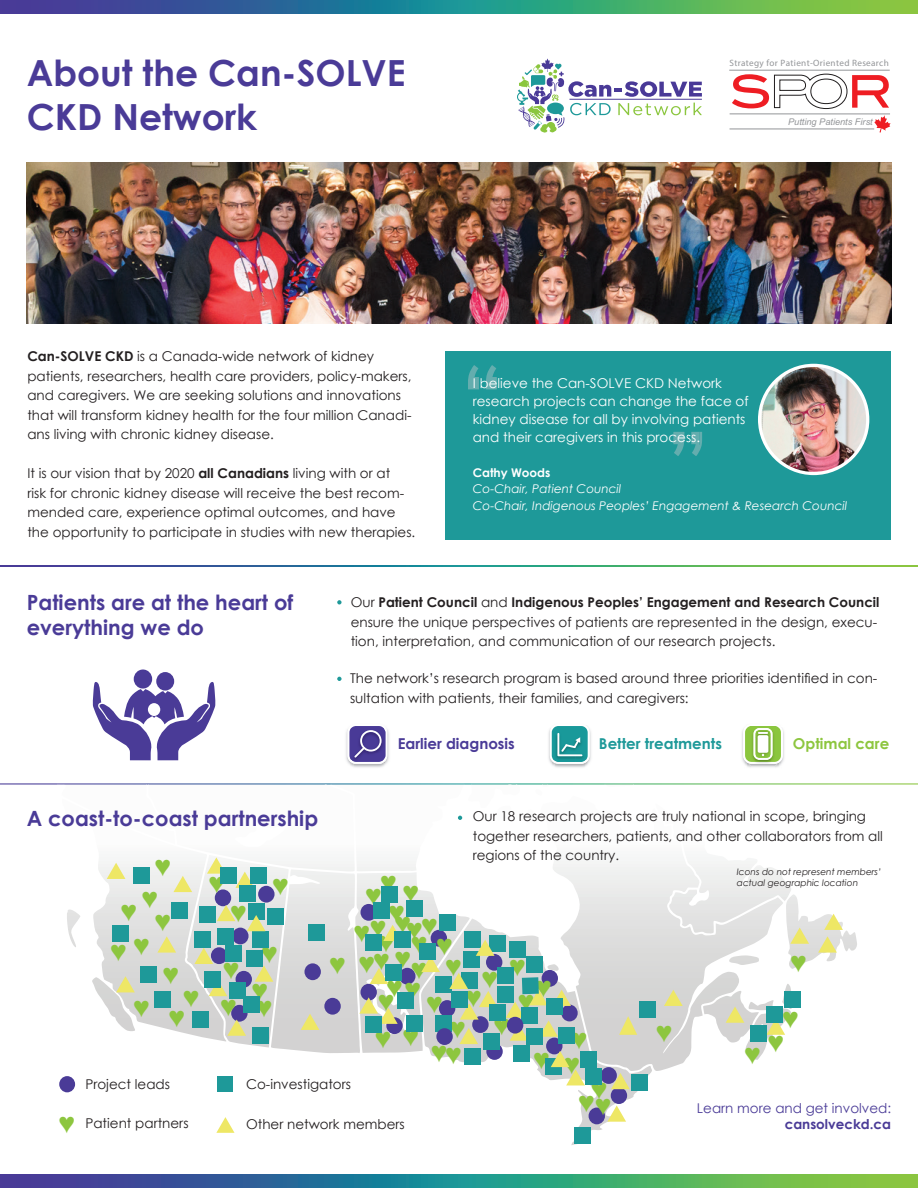
<style>
.page{position:relative;width:918px;height:1188px;background:#fff}
.page>*{position:absolute;margin:0;border:0;box-sizing:border-box;transform-origin:0 0}
.t1{font:700 90px "Century Gothic";color:#64adae}
.t2{font:700 36px/43.2px "Century Gothic";color:#4a3b97}
.t3{font:27px "Century Gothic";color:#8dc63f}
.t4{font:700 21px/25.2px "Century Gothic";color:#4a3b97}
.t5{font:700 15px "Century Gothic";color:#4a3b97}
.t6{font:700 15px "Century Gothic";color:#1e9999}
.t7{font:700 15px "Century Gothic";color:#8dc63f}
.t8{font:13.5px/19.5px "Century Gothic";color:#231f20}
.t9{font:13.5px/18px "Century Gothic";color:#fff}
.t10{font:13.5px "Century Gothic";color:#4a3b97}
.t11{font:700 13.5px "Century Gothic";color:#4a3b97}
.t12{font:italic 12px/16.5px "Century Gothic";color:#fff}
.t13{font:700 12px "Century Gothic";color:#fff}
.t14{font:300 9.15px "Helvetica";letter-spacing:.035em;color:#939598}
.t15{font:italic 9.15px "Arial";color:#939598}
.t16{font:italic 9px/10.8px "Century Gothic";color:#231f20}
.s1{font-weight:700}
</style>
<div class="page">
<svg style="left:0;top:1174px;width:918px;height:14px;background:#42897d"></svg>
<svg style="left:0;top:566px;width:918px;height:1px"></svg>
<svg style="left:0;top:0;width:918px;height:14px;background:#42897d"></svg>
<div style="left:446px;top:351px;width:445px;height:189px;background:#1e9999"></div>
<svg style="left:473px;top:378px;width:24px;height:11px"></svg>
<svg style="left:474px;top:378px;width:23px;height:10px"></svg>
<svg style="left:517px;top:58px;width:185px;height:75px"></svg>
<svg style="left:732px;top:74px;width:157px;height:35px"></svg>
<hr style="left:730px;top:114px;width:160px;height:1px;background:#939598">
<hr style="left:729px;top:70px;width:161px;height:1px;background:#939598">
<hr style="left:730px;top:129px;width:144px;height:1px;background:#939598">
<svg style="left:874px;top:115px;width:17px;height:18px"></svg>
<img style="left:27px;top:162px;width:864px;height:162px">
<img style="left:760px;top:365px;width:108px;height:109px;border-radius:54px">
<div style="left:758px;top:364px;width:111px;height:111px;border:3px solid #fff;border-radius:50%"></div>
<svg style="left:673px;top:432px;width:26px;height:13px"></svg>
<svg style="left:571px;top:1089px;width:67px;height:56px"></svg>
<div style="left:59px;top:1076px;width:16px;height:16px;background:#4a3b97;border-radius:50%"></div>
<div style="left:611px;top:1087px;width:16px;height:17px;background:#4a3b97;border-radius:50%"></div>
<div style="left:589px;top:1108px;width:16px;height:16px;background:#4a3b97;border-radius:50%"></div>
<svg style="left:216px;top:1117px;width:19px;height:16px"></svg>
<svg style="left:607px;top:1105px;width:19px;height:17px"></svg>
<div style="left:217px;top:1076px;width:16px;height:16px;background:#1e9999"></div>
<div style="left:575px;top:1127px;width:16px;height:16px;background:#1e9999"></div>
<div style="left:631px;top:1075px;width:17px;height:16px;background:#1e9999"></div>
<svg style="left:337px;top:600px;width:5px;height:4px"></svg>
<svg style="left:337px;top:677px;width:5px;height:4px"></svg>
<div style="left:134px;top:670px;width:18px;height:19px;background:#4a3b97;border-radius:50%"></div>
<div style="left:156px;top:672px;width:18px;height:19px;background:#4a3b97;border-radius:50%"></div>
<svg style="left:93px;top:682px;width:122px;height:78px"></svg>
<svg style="left:346px;top:726px;width:43px;height:42px"></svg>
<svg style="left:548px;top:726px;width:43px;height:42px"></svg>
<svg style="left:742px;top:726px;width:42px;height:42px"></svg>
<div style="left:758px;top:735px;width:10px;height:18px;background:#fff;border-radius:2px"></div>
<svg style="left:0;top:783px;width:918px;height:306px"></svg>
<h2 class="t2" style="left:27px;top:50px;width:380px">About the Can-SOLVE<br>CKD Network</h2>
<p class="t14" style="left:730px;top:57px;width:161px">Strategy for Patient-Oriented Research</p>
<p class="t15" style="left:788px;top:116px;width:86px">Putting Patients First</p>
<p class="t8" style="left:27px;top:346px;width:386px"><span class="s1">Can-SOLVE CKD</span> is a Canada-wide network of kidney patients, researchers, health care providers, policy-makers, and caregivers. We are seeking solutions and innovations that will transform kidney health for the four million Canadi&shy;ans living with chronic kidney disease.</p>
<p class="t8" style="left:27px;top:463px;width:390px">It is our vision that by 2020 <span class="s1">all Canadians</span> living with or at<br>risk for chronic kidney disease will receive the best recom&shy;mended care, experience optimal outcomes, and have the opportunity to participate in studies with new therapies.</p>
<h1 class="t1" style="left:461px;top:330px;width:45px">“</h1>
<p class="t9" style="left:473px;top:374px;width:277px">I believe the Can-SOLVE CKD Network research projects can change the face of kidney disease for all by involving patients and their caregivers in this process.</p>
<p class="t13" style="left:473px;top:463px;width:79px">Cathy Woods</p>
<p class="t12" style="left:473px;top:480px;width:376px">Co-Chair, Patient Council<br>Co-Chair, Indigenous Peoples’ Engagement &amp; Research Council</p>
<h1 class="t1" style="left:710px;top:491px;width:45px;rotate:-180deg">“</h1>
<h3 class="t4" style="left:27px;top:589px;width:268px">Patients are at the heart of everything we do</h3>
<p class="t8" style="left:351px;top:592px;width:530px">Our <span class="s1">Patient Council</span> and <span class="s1">Indigenous Peoples’ Engagement and Research Council </span>ensure the unique perspectives of patients are represented in the design, execu&shy;tion, interpretation, and communication of our research projects.</p>
<p class="t8" style="left:350px;top:669px;width:529px">The network’s research program is based around three priorities identified in con&shy;sultation with patients, their families, and caregivers:</p>
<p class="t5" style="left:398px;top:732px;width:118px">Earlier diagnosis</p>
<p class="t6" style="left:599px;top:732px;width:124px">Better treatments</p>
<p class="t7" style="left:793px;top:732px;width:98px">Optimal care</p>
<h3 class="t4" style="left:27px;top:805px;width:293px">A coast-to-coast partnership</h3>
<h3 class="t3" style="left:155px;top:847px;width:17px">♥</h3>
<h3 class="t3" style="left:142px;top:879px;width:17px">♥</h3>
<h3 class="t3" style="left:121px;top:893px;width:17px">♥</h3>
<h3 class="t3" style="left:155px;top:902px;width:17px">♥</h3>
<h3 class="t3" style="left:110px;top:933px;width:17px">♥</h3>
<h3 class="t3" style="left:134px;top:926px;width:17px">♥</h3>
<h3 class="t3" style="left:134px;top:989px;width:17px">♥</h3>
<h3 class="t3" style="left:163px;top:955px;width:17px">♥</h3>
<h3 class="t3" style="left:183px;top:979px;width:17px">♥</h3>
<h3 class="t3" style="left:169px;top:998px;width:17px">♥</h3>
<h3 class="t3" style="left:209px;top:865px;width:17px">♥</h3>
<h3 class="t3" style="left:272px;top:867px;width:17px">♥</h3>
<h3 class="t3" style="left:231px;top:894px;width:17px">♥</h3>
<h3 class="t3" style="left:223px;top:950px;width:17px">♥</h3>
<h3 class="t3" style="left:262px;top:935px;width:17px">♥</h3>
<h3 class="t3" style="left:252px;top:971px;width:17px">♥</h3>
<h3 class="t3" style="left:220px;top:988px;width:53px">♥ ♥</h3>
<p class="t8" style="left:473px;top:806px;width:412px">Our 18 research projects are truly national in scope, bringing together researchers, patients, and other collaborators from all regions of the country.</p>
<p class="t16" style="left:737px;top:867px;width:146px">Icons do not represent members’ actual geographic location</p>
<h3 class="t3" style="left:380px;top:869px;width:40px">♥♥</h3>
<h3 class="t3" style="left:365px;top:877px;width:17px">♥</h3>
<h3 class="t3" style="left:389px;top:893px;width:17px">♥</h3>
<h3 class="t3" style="left:395px;top:905px;width:17px">♥</h3>
<h3 class="t3" style="left:422px;top:907px;width:17px">♥</h3>
<h3 class="t3" style="left:354px;top:911px;width:34px">♥♥</h3>
<h3 class="t3" style="left:406px;top:910px;width:17px">♥</h3>
<h3 class="t3" style="left:411px;top:924px;width:17px">♥</h3>
<h3 class="t3" style="left:378px;top:924px;width:17px">♥</h3>
<h3 class="t3" style="left:437px;top:926px;width:17px">♥</h3>
<h3 class="t3" style="left:329px;top:944px;width:99px">♥ ♥♥♥</h3>
<h3 class="t3" style="left:510px;top:947px;width:17px">♥</h3>
<h3 class="t3" style="left:791px;top:943px;width:17px">♥</h3>
<h3 class="t3" style="left:359px;top:945px;width:17px">♥</h3>
<h3 class="t3" style="left:445px;top:948px;width:17px">♥</h3>
<h3 class="t3" style="left:482px;top:960px;width:17px">♥</h3>
<h3 class="t3" style="left:536px;top:968px;width:17px">♥</h3>
<h3 class="t3" style="left:387px;top:969px;width:36px">♥♥</h3>
<h3 class="t3" style="left:465px;top:979px;width:17px">♥</h3>
<h3 class="t3" style="left:378px;top:983px;width:17px">♥</h3>
<h3 class="t3" style="left:518px;top:983px;width:17px">♥</h3>
<h3 class="t3" style="left:426px;top:984px;width:17px">♥</h3>
<h3 class="t3" style="left:782px;top:999px;width:17px">♥</h3>
<h3 class="t3" style="left:494px;top:1007px;width:17px">♥</h3>
<h3 class="t3" style="left:450px;top:1009px;width:17px">♥</h3>
<h3 class="t3" style="left:571px;top:1020px;width:17px">♥</h3>
<h3 class="t3" style="left:656px;top:1013px;width:17px">♥</h3>
<h3 class="t3" style="left:375px;top:1019px;width:45px">♥ ♥</h3>
<h3 class="t3" style="left:745px;top:1029px;width:41px">♥ ♥</h3>
<h3 class="t3" style="left:431px;top:1034px;width:32px">♥♥</h3>
<h3 class="t3" style="left:534px;top:1040px;width:17px">♥</h3>
<h3 class="t3" style="left:564px;top:1045px;width:17px">♥</h3>
<h3 class="t3" style="left:59px;top:1104px;width:17px">♥</h3>
<p class="t8" style="left:85px;top:1074px;width:86px">Project leads</p>
<p class="t8" style="left:246px;top:1074px;width:107px">Co-investigators</p>
<p class="t8" style="left:85px;top:1113px;width:105px">Patient partners</p>
<p class="t8" style="left:246px;top:1114px;width:160px">Other network members</p>
<h3 class="t3" style="left:591px;top:1071px;width:17px">♥</h3>
<h3 class="t3" style="left:579px;top:1085px;width:34px">♥♥</h3>
<p class="t10" style="left:697px;top:1099px;width:196px">Learn more and get involved:</p>
<p class="t11" style="left:785px;top:1114px;width:108px">cansolveckd.ca</p>
</div>
